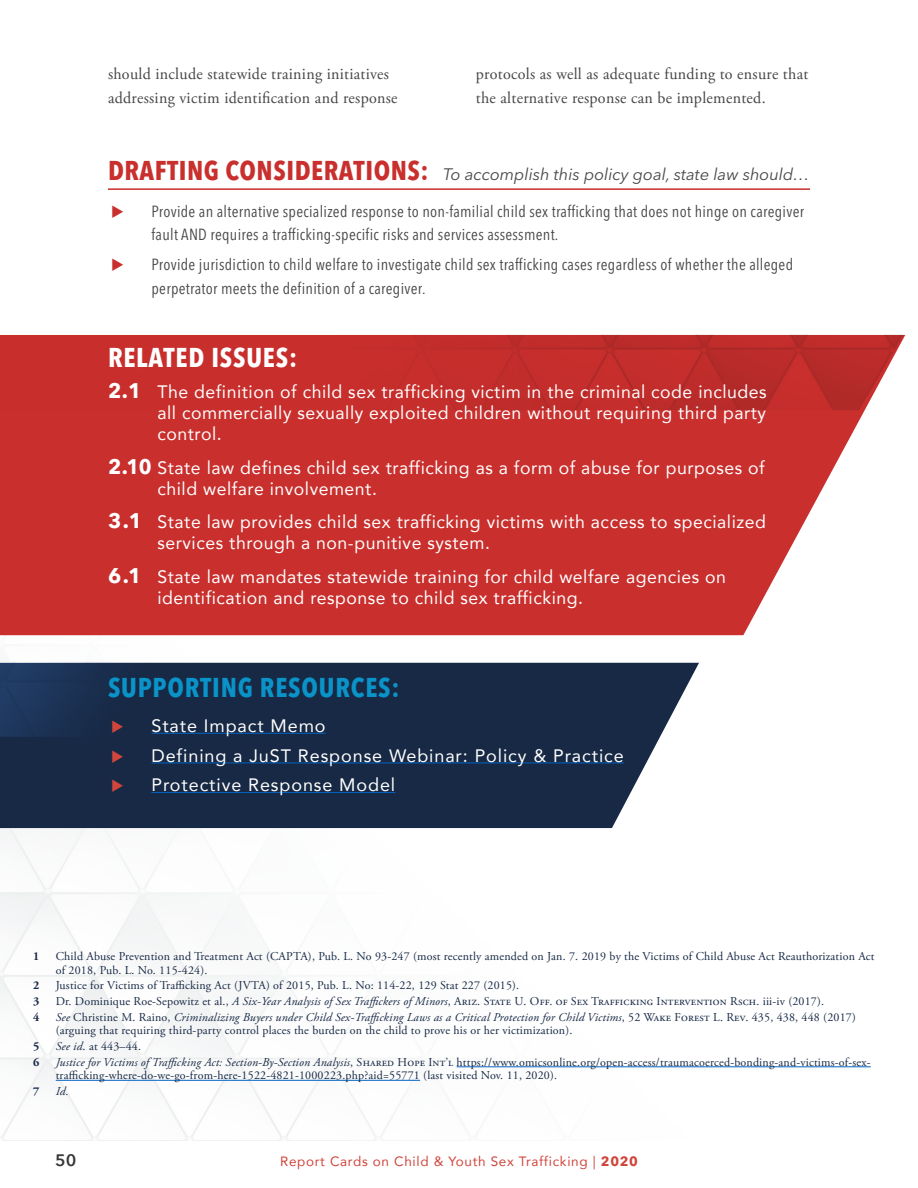
<style>
.page{position:relative;width:918px;height:1188px;background:#fff}
.page>*{position:absolute;margin:0;border:0;box-sizing:border-box;transform-origin:0 0}
.t1{font:700 condensed 27px "Avenir Next LT Pro";letter-spacing:.03em;color:#0a93c8}
.t2{font:700 condensed 27px "Avenir Next LT Pro";letter-spacing:.03em;color:#fff}
.t3{font:18px/21px "Avenir";letter-spacing:.03em;color:#fff}
.t4{font:18px/29.7px "Avenir";letter-spacing:.05em;color:#fff}
.t5{font:16.5px/23.2px "Adobe Garamond Pro";color:#464547}
.t6{font:italic 16.5px "Avenir Next LT Pro";color:#464547}
.t7{font:600 16.5px "Avenir Next LT Pro";color:#383839;scale:1.06 1}
.t8{font:condensed 16.05px/23.2px "Avenir Next LT Pro";letter-spacing:.02em;color:#464547}
.t9{font:13.5px "Avenir";letter-spacing:.05em;color:#d0453c}
.t10{font:12px/13.5px "Adobe Garamond Pro";letter-spacing:.015em;color:#172945}
.t11{font:700 12px "Adobe Garamond Pro";color:#172945}
.t12{font:italic 12px "Adobe Garamond Pro";color:#172945}
.s1{font-weight:700;font-style:normal;font-stretch:condensed;font-size:27px;color:#c82f2d}
.s2{font-family:"Avenir Next LT Pro";font-weight:700;font-size:21px}
.s3{font-style:italic}
.s4{font-family:"Avenir Next LT Pro";font-weight:700}
</style>
<div class="page">
<img style="left:1px;top:334px;width:706px;height:807px">
<svg style="left:0;top:663px;width:704px;height:165px;background:#2f3f58"></svg>
<img style="left:0;top:661px;width:496px;height:76px">
<svg style="left:0;top:335px;width:906px;height:300px;background:#ce4644"></svg>
<img style="left:0;top:335px;width:904px;height:75px">
<hr style="left:108px;top:188px;width:702px;height:2px;background:#c82f2d">
<hr style="left:152px;top:733px;width:174px;height:1px;background:#0563c1">
<hr style="left:152px;top:762px;width:472px;height:1px;background:#0563c1">
<hr style="left:152px;top:792px;width:243px;height:1px;background:#0563c1">
<hr style="left:457px;top:1067px;width:414px;height:1px;background:#0563c1">
<hr style="left:56px;top:1080px;width:364px;height:1px;background:#0563c1">
<svg style="left:112px;top:720px;width:11px;height:13px"></svg>
<svg style="left:112px;top:750px;width:11px;height:12px"></svg>
<svg style="left:112px;top:779px;width:11px;height:13px"></svg>
<h3 class="t5" style="left:108px;top:63px;width:291px">should include statewide training initiatives addressing victim identification and response</h3>
<h3 class="t5" style="left:476px;top:63px;width:334px">protocols as well as adequate funding to ensure that the alternative response can be implemented.</h3>
<h3 class="t6" style="left:108px;top:165px;width:703px"><span class="s1">DRAFTING CONSIDERATIONS:</span> To accomplish this policy goal, state law should…</h3>
<h3 class="t8" style="left:152px;top:200px;width:654px">Provide an alternative specialized response to non-familial child sex trafficking that does not hinge on caregiver fault AND requires a trafficking-specific risks and services assessment.</h3>
<h3 class="t8" style="left:152px;top:253px;width:643px">Provide jurisdiction to child welfare to investigate child sex trafficking cases regardless of whether the alleged perpetrator meets the definition of a caregiver.</h3>
<h1 class="t2" style="left:108px;top:341px;width:191px">RELATED ISSUES:</h1>
<h2 class="t3" style="left:157px;top:380px;width:611px;text-align:justify;text-indent:-49px"><span class="s2">2.1</span> The definition of child sex trafficking victim in the criminal code includes all commercially sexually exploited children without requiring third party control.</h2>
<h2 class="t3" style="left:158px;top:456px;width:609px;text-indent:-50px"><span class="s2">2.10</span> State law defines child sex trafficking as a form of abuse for purposes of child welfare involvement.</h2>
<h2 class="t3" style="left:158px;top:511px;width:610px;text-indent:-50px"><span class="s2">3.1</span> State law provides child sex trafficking victims with access to specialized services through a non-punitive system.</h2>
<h2 class="t3" style="left:157px;top:566px;width:570px;text-indent:-49px"><span class="s2">6.1</span> State law mandates statewide training for child welfare agencies on identification and response to child sex trafficking.</h2>
<h1 class="t1" style="left:108px;top:671px;width:293px">SUPPORTING RESOURCES:</h1>
<h2 class="t4" style="left:152px;top:710px;width:474px">State Impact Memo<br>Defining a JuST Response Webinar: Policy &amp; Practice<br>Protective Response Model</h2>
<p class="t11" style="left:33px;top:950px;width:8px">1</p>
<p class="t10" style="left:56px;top:950px;width:820px">Child Abuse Prevention and Treatment Act (CAPTA), Pub. L. No 93-247 (most recently amended on Jan. 7. 2019 by the Victims of Child Abuse Act Reauthorization Act of 2018, Pub. L. No. 115-424).</p>
<p class="t11" style="left:33px;top:979px;width:8px">2</p>
<p class="t10" style="left:56px;top:979px;width:465px">Justice for Victims of Trafficking Act (JVTA) of 2015, Pub. L. No: 114-22, 129 Stat 227 (2015).</p>
<p class="t11" style="left:33px;top:994px;width:8px">3</p>
<p class="t10" style="left:56px;top:995px;width:770px">Dr. Dominique Roe-Sepowitz et al., <span class="s3">A Six-Year Analysis of Sex Traffickers of Minors</span>, Ariz. State U. Off. of Sex Trafficking Intervention Rsch. iii-iv (2017).</p>
<p class="t11" style="left:33px;top:1010px;width:8px">4</p>
<p class="t10" style="left:56px;top:1011px;width:802px"><span class="s3">See</span> Christine M. Raino, <span class="s3">Criminalizing Buyers under Child Sex-Trafficking Laws as a Critical Protection for Child Victims</span>, 52 Wake Forest L. Rev. 435, 438, 448 (2017) (arguing that requiring third-party control places the burden on the child to prove his or her victimization).</p>
<p class="t11" style="left:33px;top:1039px;width:8px">5</p>
<p class="t10" style="left:56px;top:1040px;width:87px"><span class="s3">See id</span>. at 443–44.</p>
<p class="t11" style="left:33px;top:1055px;width:8px">6</p>
<p class="t10" style="left:56px;top:1055px;width:817px"><span class="s3">Justice for Victims of Trafficking Act: Section-By-Section Analysis</span>, Shared Hope Int’l https://www.omicsonline.org/open-access/traumacoerced-bonding-and-victims-of-sex&shy;trafficking-where-do-we-go-from-here-1522-4821-1000223.php?aid=55771 (last visited Nov. 11, 2020).</p>
<p class="t11" style="left:33px;top:1084px;width:8px">7</p>
<p class="t12" style="left:56px;top:1084px;width:15px">Id.</p>
<h3 class="t7" style="left:55px;top:1150px;width:22px">50</h3>
<p class="t9" style="left:280px;top:1150px;width:359px">Report Cards on Child &amp; Youth Sex Trafficking | <span class="s4">2020</span></p>
</div>
